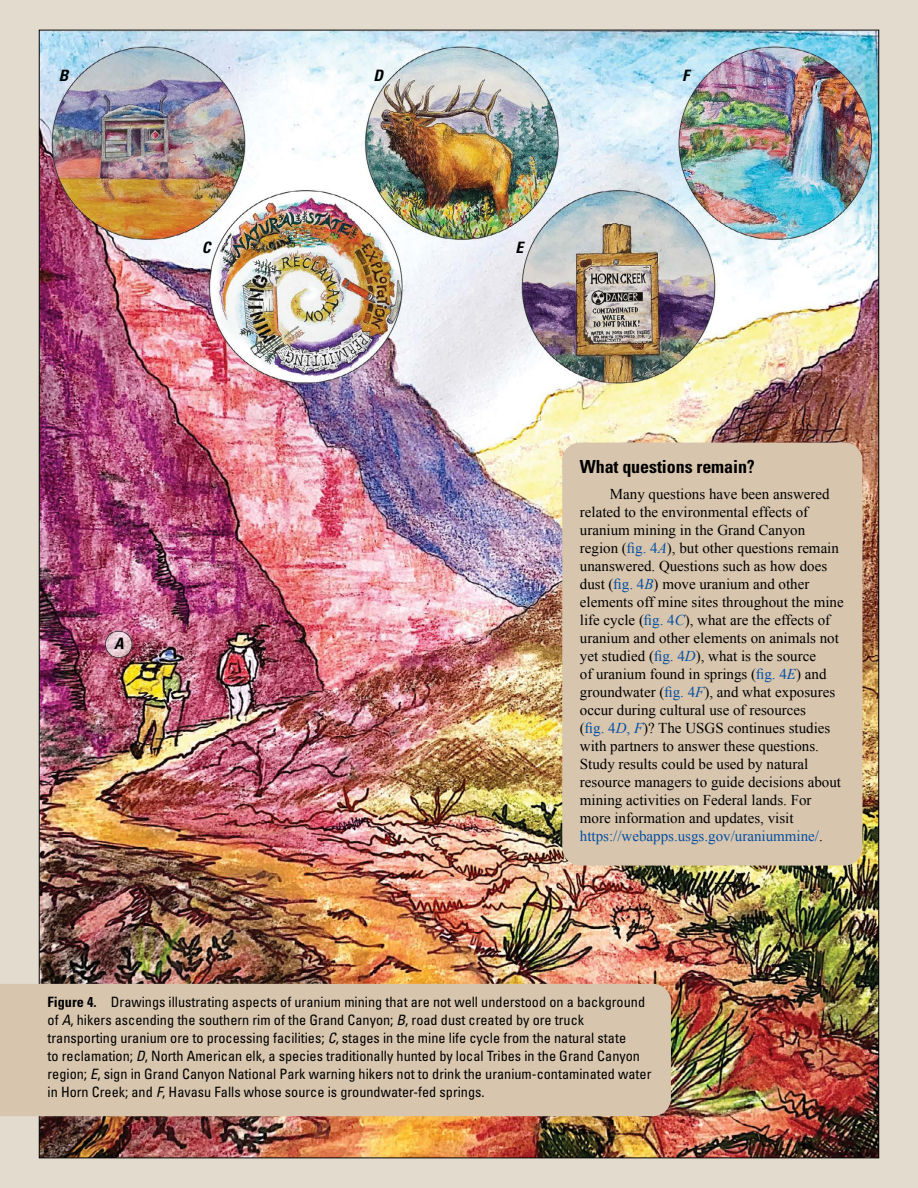
<style>
.page{position:relative;width:918px;height:1188px;background:#e4dbcf}
.page>*{position:absolute;margin:0;border:0;box-sizing:border-box;transform-origin:0 0}
.Heading_1{font:700 condensed 18px "Univers";letter-spacing:-.005em;color:#000}
.t1{font:italic 700 condensed 15.75px "Univers";color:#000}
.Body_Text{font:15px/18px "Times New Roman";color:#000}
.FigureCaption{font:condensed 14.25px/18px "Univers";color:#000}
.s1{color:#034ea2}
.s2{font-style:italic;color:#034ea2}
.s3{font-weight:700}
.s4{font-style:italic}
</style>
<div class="page">
<img style="left:41px;top:32px;width:836px;height:1124px">
<div style="left:562px;top:443px;width:300px;height:423px;background:#d7c5ae;border-radius:18px"></div>
<div style="left:0;top:984px;width:671px;height:132px;background:#d7c5ae"></div>
<p class="t1" style="left:59px;top:65px;width:11px">B</p>
<p class="t1" style="left:202px;top:238px;width:10px">C</p>
<p class="t1" style="left:114px;top:634px;width:11px">A</p>
<p class="t1" style="left:374px;top:65px;width:11px">D</p>
<p class="t1" style="left:682px;top:65px;width:8px">F</p>
<p class="t1" style="left:515px;top:238px;width:9px">E</p>
<p class="Heading_1" style="left:580px;top:456px;width:177px">What questions remain?</p>
<p class="Body_Text" style="left:580px;top:484px;width:265px;text-indent:30px">Many questions have been answered related to the environmental effects of uranium mining in the Grand Canyon region (<span class="s1">fig. 4</span><span class="s2">A</span>), but other questions remain unanswered. Questions such as how does dust (<span class="s1">fig. 4</span><span class="s2">B</span>) move uranium and other elements off mine sites throughout the mine life cycle (<span class="s1">fig. 4</span><span class="s2">C</span>), what are the effects of uranium and other elements on animals not yet studied (<span class="s1">fig. 4</span><span class="s2">D</span>), what is the source<br>of uranium found in springs (<span class="s1">fig. 4</span><span class="s2">E</span>) and groundwater (<span class="s1">fig. 4</span><span class="s2">F</span>), and what exposures occur during cultural use of resources<br>(<span class="s1">fig. 4</span><span class="s2">D</span><span class="s1">,</span> <span class="s2">F</span>)? The USGS continues studies with partners to answer these questions.<br>Study results could be used by natural resource managers to guide decisions about mining activities on Federal lands. For more information and updates, visit <span class="s1">https://webapps.usgs.gov/uraniummine/</span>.</p>
<p class="FigureCaption" style="left:48px;top:993px;width:605px"><span class="s3">Figure 4.</span> Drawings illustrating aspects of uranium mining that are not well understood on a background of <span class="s4">A</span>, hikers ascending the southern rim of the Grand Canyon; <span class="s4">B</span>, road dust created by ore truck transporting uranium ore to processing facilities; <span class="s4">C</span>, stages in the mine life cycle from the natural state<br>to reclamation; <span class="s4">D</span>, North American elk, a species traditionally hunted by local Tribes in the Grand Canyon region; <span class="s4">E</span>, sign in Grand Canyon National Park warning hikers not to drink the uranium-contaminated water in Horn Creek; and <span class="s4">F</span>, Havasu Falls whose source is groundwater-fed springs.</p>
</div>
